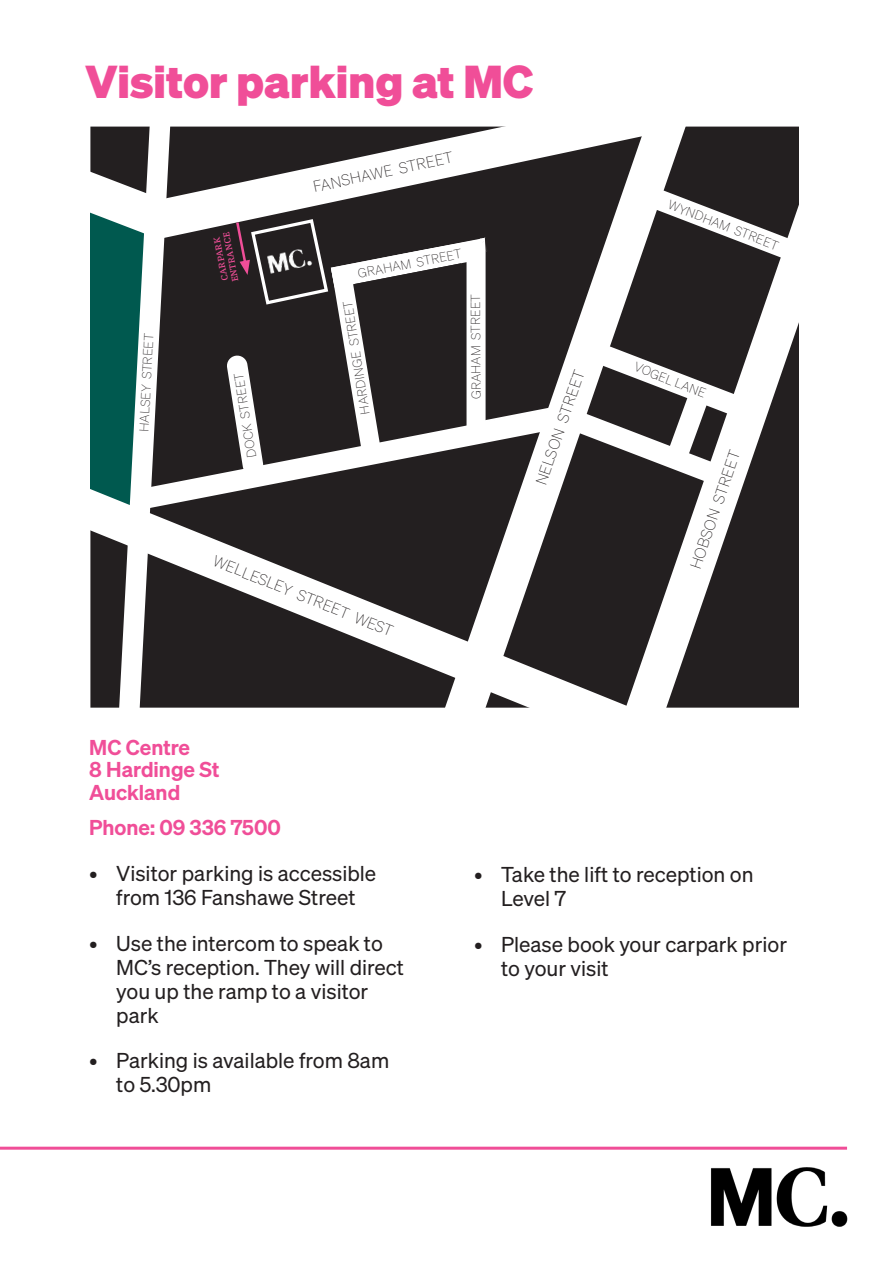
<style>
.page{position:relative;width:893px;height:1263px;background:#fff}
.page>*{position:absolute;margin:0;border:0;box-sizing:border-box;transform-origin:0 0}
.t1{font:700 45px "Sohne";color:#f04e98}
.t2{font:21px/24px "Sohne Buch";color:#231f20}
.t3{font:600 21px "Sohne";color:#f04e98}
.t4{font:15.3px "Sohne Extraleicht";color:#231f20}
.t5{font:12.75px "Sohne Extraleicht";letter-spacing:-.01em;color:#231f20}
.t6{font:11.4px "Meta Serif Sc Offc";color:#f04e98}
</style>
<div class="page">
<svg style="left:90px;top:126px;width:709px;height:582px"></svg>
<img style="left:711px;top:1167px;width:136px;height:59px">
<hr style="left:0;top:1147px;width:847px;height:3px;background:#f04e98">
<p class="t1" style="left:85px;top:53px;width:450px">Visitor parking at MC</p>
<p class="t5" style="left:137px;top:431px;width:100px;rotate:-87deg">HALSEY STREET</p>
<p class="t6" style="left:228px;top:283px;width:52px;rotate:-101deg">entrance</p>
<p class="t6" style="left:218px;top:282px;width:46px;rotate:-101deg">carpark</p>
<p class="t5" style="left:245px;top:458px;width:87px;rotate:-99deg">DOCK STREET</p>
<p class="t4" style="left:312px;top:178px;width:144px;rotate:-12deg">FANSHAWE STREET</p>
<p class="t5" style="left:357px;top:266px;width:107px;rotate:-11deg">GRAHAM STREET</p>
<p class="t5" style="left:358px;top:415px;width:116px;rotate:-99deg">HARDINGE STREET</p>
<p class="t5" style="left:469px;top:399px;width:107px;rotate:-90deg">GRAHAM STREET</p>
<p class="t4" style="left:217px;top:552px;width:194px;rotate:22deg">WELLESLEY STREET WEST</p>
<p class="t4" style="left:532px;top:482px;width:122px;rotate:-71deg">NELSON STREET</p>
<p class="t5" style="left:671px;top:198px;width:118px;rotate:21deg">WYNDHAM STREET</p>
<p class="t5" style="left:637px;top:360px;width:77px;rotate:21deg">VOGEL LANE</p>
<p class="t4" style="left:687px;top:566px;width:126px;rotate:-71deg">HOBSON STREET</p>
<p class="t3" style="left:89px;top:734px;width:102px">MC Centre</p>
<p class="t3" style="left:89px;top:756px;width:132px">8 Hardinge St</p>
<p class="t3" style="left:89px;top:779px;width:92px">Auckland</p>
<p class="t3" style="left:89px;top:814px;width:193px">Phone: 09 336 7500</p>
<p class="t2" style="left:89px;top:861px;width:289px;text-align:center">• Visitor parking is accessible from 136 Fanshawe Street</p>
<p class="t2" style="left:116px;top:931px;width:289px;text-indent:-27px">• Use the intercom to speak to<br>MC’s reception. They will direct you up the ramp to a visitor park</p>
<p class="t2" style="left:116px;top:1048px;width:274px;text-indent:-27px">• Parking is available from 8am to 5.30pm</p>
<p class="t2" style="left:501px;top:862px;width:254px;text-indent:-27px">• Take the lift to reception on<br>Level 7</p>
<p class="t2" style="left:501px;top:931px;width:288px;text-indent:-27px">• Please book your carpark prior to your visit</p>
</div>
